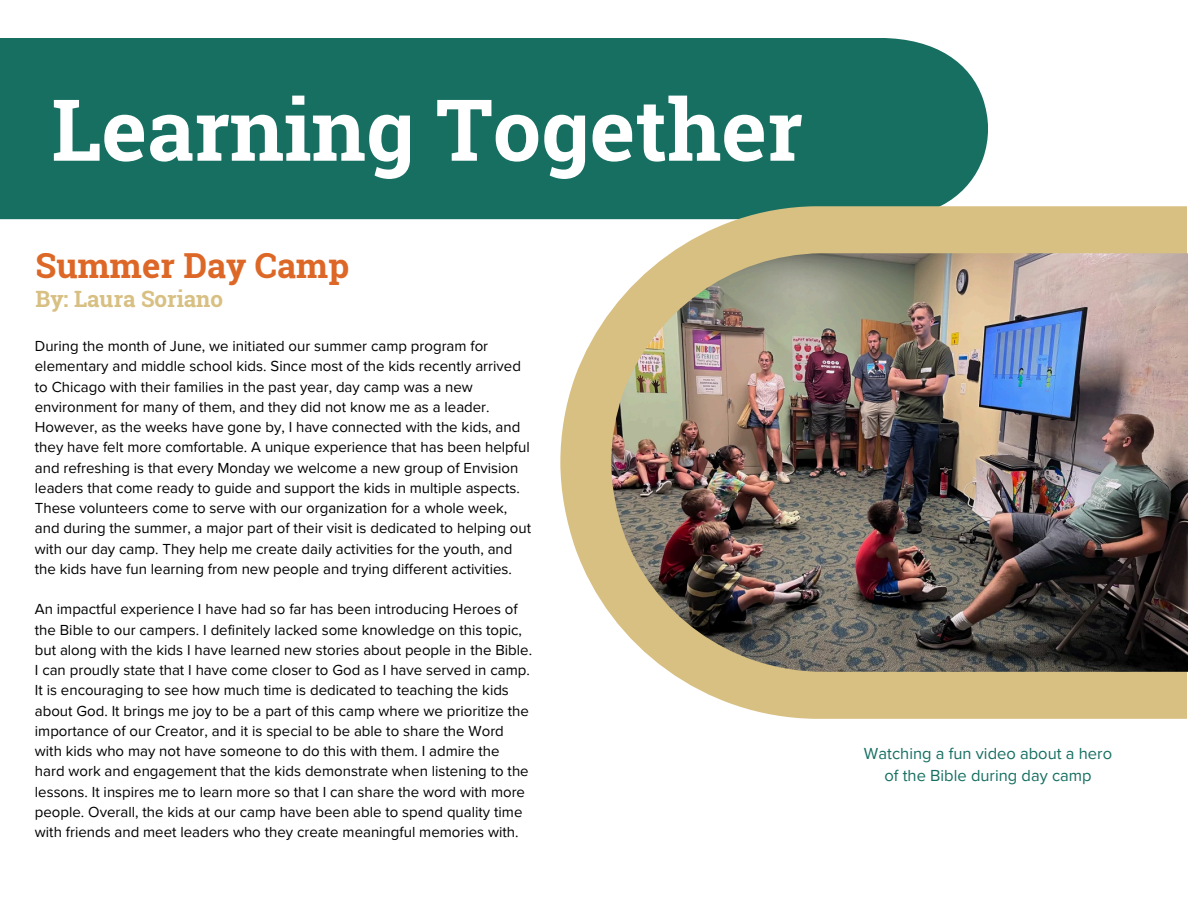
<style>
.page{position:relative;width:1188px;height:918px;background:#fff}
.page>*{position:absolute;margin:0;border:0;box-sizing:border-box;transform-origin:0 0}
.t1{font:700 85.5px "Roboto Slab";color:#fff}
.t2{font:700 34.5px "Roboto Slab";color:#dd6726}
.t3{font:700 22.5px "Roboto Slab";color:#d8c083}
.t4{font:16.5px/22.5px "Proxima Nova";color:#176f62;text-align:center}
.t5{font:15px/20.2px "Proxima Nova";color:#000}
</style>
<div class="page">
<div style="left:0;top:38px;width:988px;height:181px;background:#176f62"></div>
<img style="left:560px;top:206px;width:627px;height:513px">
<img style="left:611px;top:253px;width:210px;height:419px">
<h1 class="t1" style="left:52px;top:71px;width:753px">Learning Together</h1>
<h3 class="t2" style="left:35px;top:241px;width:315px">Summer Day Camp</h3>
<h2 class="t3" style="left:35px;top:283px;width:189px">By: Laura Soriano</h2>
<p class="t5" style="left:35px;top:336px;width:498px">During the month of June, we initiated our summer camp program for elementary and middle school kids. Since most of the kids recently arrived to Chicago with their families in the past year, day camp was a new environment for many of them, and they did not know me as a leader.<br>However, as the weeks have gone by, I have connected with the kids, and they have felt more comfortable. A unique experience that has been helpful and refreshing is that every Monday we welcome a new group of Envision leaders that come ready to guide and support the kids in multiple aspects.<br>These volunteers come to serve with our organization for a whole week, and during the summer, a major part of their visit is dedicated to helping out with our day camp. They help me create daily activities for the youth, and the kids have fun learning from new people and trying different activities.</p>
<p class="t5" style="left:35px;top:600px;width:499px">An impactful experience I have had so far has been introducing Heroes of the Bible to our campers. I definitely lacked some knowledge on this topic, but along with the kids I have learned new stories about people in the Bible.<br>I can proudly state that I have come closer to God as I have served in camp.<br>It is encouraging to see how much time is dedicated to teaching the kids about God. It brings me joy to be a part of this camp where we prioritize the importance of our Creator, and it is special to be able to share the Word with kids who may not have someone to do this with them. I admire the hard work and engagement that the kids demonstrate when listening to the lessons. It inspires me to learn more so that I can share the word with more people. Overall, the kids at our camp have been able to spend quality time with friends and meet leaders who they create meaningful memories with.</p>
<p class="t4" style="left:864px;top:742px;width:250px">Watching a fun video about a hero of the Bible during day camp</p>
</div>
